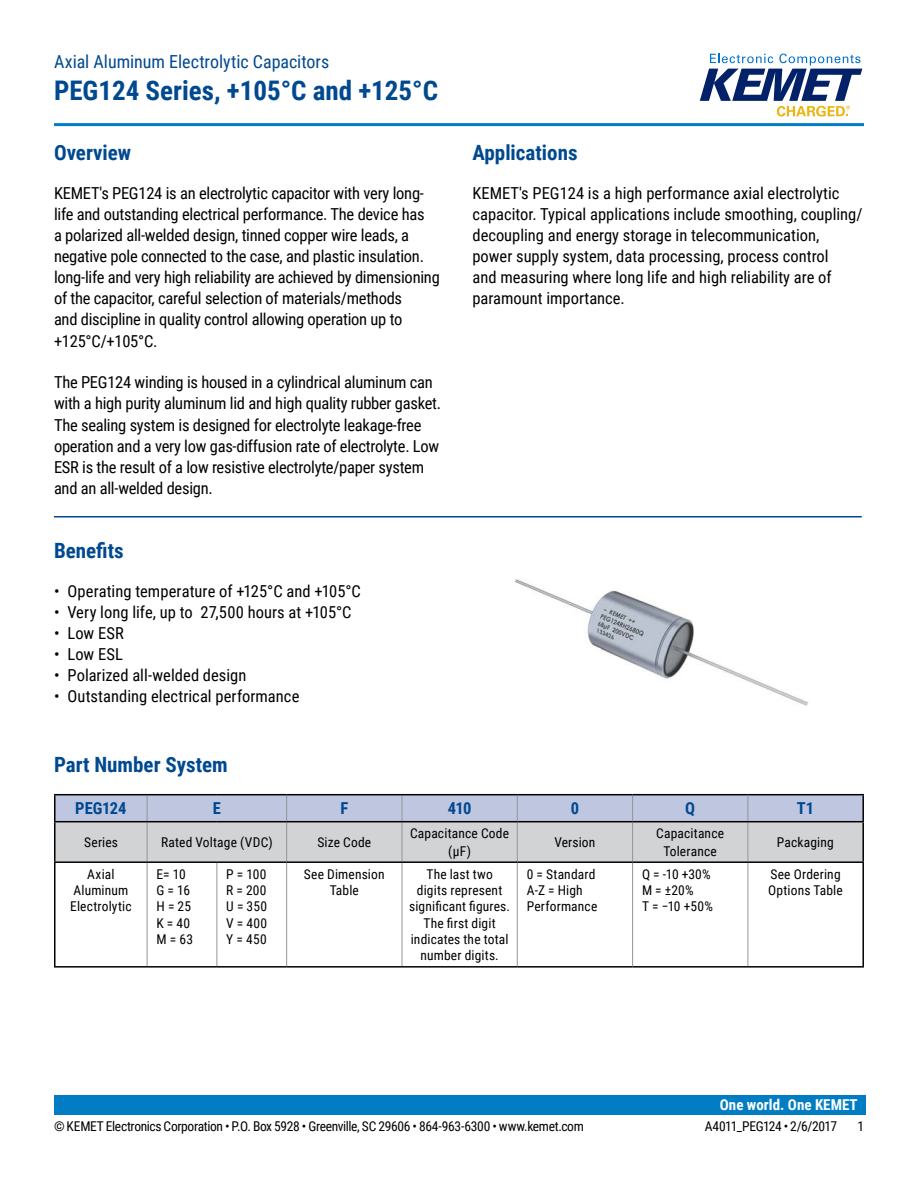
<style>
.page{position:relative;width:918px;height:1188px;background:#fff}
.page>*{position:absolute;margin:0;border:0;box-sizing:border-box;transform-origin:0 0}
.t1{font:700 27px "Roboto Condensed";color:#004990}
.t2{font:700 21px "Roboto Condensed";color:#004990}
.t3{font:18px "Roboto Condensed";color:#004990}
.t4{font:16.5px/21px "Roboto Condensed";letter-spacing:-.015em;color:#000}
.t5{font:16.5px "Roboto Condensed";letter-spacing:.005em;color:#000}
.t6{font:700 16.5px "Roboto Condensed";letter-spacing:-.005em;color:#004990}
.t7{font:700 15px "Roboto Condensed";color:#fff}
.t8{font:13.5px/16.2px "Roboto Condensed";letter-spacing:.01em;color:#000;text-align:center}
.t9{font:13.5px "Roboto Condensed";letter-spacing:-.025em;color:#000}
.t10{font:13.5px "Roboto Condensed";letter-spacing:-.035em;color:#000}
</style>
<div class="page">
<svg style="left:700px;top:54px;width:162px;height:63px"></svg>
<hr style="left:54px;top:123px;width:810px;height:3px;background:#007dc3">
<div style="left:54px;top:1095px;width:811px;height:20px;background:#007dc3"></div>
<hr style="left:54px;top:516px;width:808px;height:2px;background:#004990">
<hr style="left:147px;top:863px;width:1px;height:103px;background:#939598">
<hr style="left:217px;top:863px;width:1px;height:103px;background:#939598">
<hr style="left:54px;top:822px;width:2px;height:39px;background:#000">
<hr style="left:862px;top:822px;width:2px;height:39px;background:#000">
<hr style="left:54px;top:861px;width:93px;height:2px;background:#000">
<hr style="left:54px;top:863px;width:2px;height:103px;background:#000">
<hr style="left:147px;top:861px;width:70px;height:2px;background:#000">
<hr style="left:217px;top:861px;width:70px;height:2px;background:#000">
<hr style="left:517px;top:861px;width:116px;height:2px;background:#000">
<hr style="left:54px;top:966px;width:93px;height:2px;background:#000">
<hr style="left:147px;top:966px;width:70px;height:2px;background:#000">
<hr style="left:217px;top:966px;width:70px;height:2px;background:#000">
<hr style="left:517px;top:966px;width:116px;height:2px;background:#000">
<hr style="left:54px;top:794px;width:93px;height:1px;background:#000">
<hr style="left:54px;top:795px;width:2px;height:26px;background:#000">
<hr style="left:147px;top:794px;width:70px;height:1px;background:#000">
<hr style="left:217px;top:794px;width:70px;height:1px;background:#000">
<hr style="left:287px;top:794px;width:115px;height:1px;background:#000">
<hr style="left:402px;top:794px;width:115px;height:1px;background:#000">
<hr style="left:517px;top:794px;width:116px;height:1px;background:#000">
<hr style="left:633px;top:794px;width:115px;height:1px;background:#000">
<hr style="left:748px;top:794px;width:116px;height:1px;background:#000">
<hr style="left:862px;top:795px;width:2px;height:26px;background:#000">
<hr style="left:54px;top:821px;width:93px;height:1px;background:#000">
<hr style="left:748px;top:821px;width:116px;height:1px;background:#000">
<svg style="left:55px;top:795px;width:808px;height:67px;background:#c2c6d0"></svg>
<hr style="left:633px;top:861px;width:115px;height:2px;background:#000">
<hr style="left:633px;top:966px;width:115px;height:2px;background:#000">
<hr style="left:632px;top:863px;width:1px;height:103px;background:#939598">
<hr style="left:402px;top:861px;width:115px;height:2px;background:#000">
<hr style="left:402px;top:966px;width:115px;height:2px;background:#000">
<hr style="left:517px;top:863px;width:1px;height:103px;background:#939598">
<hr style="left:287px;top:861px;width:115px;height:2px;background:#000">
<hr style="left:287px;top:966px;width:115px;height:2px;background:#000">
<hr style="left:286px;top:863px;width:1px;height:103px;background:#939598">
<hr style="left:402px;top:863px;width:1px;height:103px;background:#939598">
<hr style="left:748px;top:861px;width:116px;height:2px;background:#000">
<hr style="left:862px;top:863px;width:2px;height:103px;background:#000">
<hr style="left:748px;top:966px;width:116px;height:2px;background:#000">
<hr style="left:748px;top:863px;width:1px;height:103px;background:#939598">
<img style="left:515px;top:579px;width:293px;height:127px">
<p class="t3" style="left:54px;top:48px;width:277px">Axial Aluminum Electrolytic Capacitors</p>
<h1 class="t1" style="left:54px;top:71px;width:386px">PEG124 Series, +105°C and +125°C</h1>
<p class="t2" style="left:54px;top:138px;width:79px">Overview</p>
<p class="t4" style="left:54px;top:182px;width:387px">KEMET's PEG124 is an electrolytic capacitor with very long&shy;life and outstanding electrical performance. The device has<br>a polarized all-welded design, tinned copper wire leads, a negative pole connected to the case, and plastic insulation. long-life and very high reliability are achieved by dimensioning of the capacitor, careful selection of materials/methods<br>and discipline in quality control allowing operation up to +125°C/+105°C.</p>
<p class="t4" style="left:54px;top:372px;width:389px">The PEG124 winding is housed in a cylindrical aluminum can with a high purity aluminum lid and high quality rubber gasket.<br>The sealing system is designed for electrolyte leakage-free operation and a very low gas-diffusion rate of electrolyte. Low ESR is the result of a low resistive electrolyte/paper system and an all-welded design.</p>
<p class="t2" style="left:54px;top:536px;width:71px">Benefits</p>
<p class="t5" style="left:54px;top:580px;width:309px">• Operating temperature of +125°C and +105°C</p>
<p class="t5" style="left:54px;top:601px;width:299px">• Very long life, up to 27,500 hours at +105°C</p>
<p class="t4" style="left:54px;top:622px;width:71px">• Low ESR</p>
<p class="t4" style="left:54px;top:643px;width:71px">• Low ESL</p>
<p class="t4" style="left:54px;top:664px;width:194px">• Polarized all-welded design</p>
<p class="t5" style="left:54px;top:685px;width:247px">• Outstanding electrical performance</p>
<p class="t2" style="left:472px;top:138px;width:107px">Applications</p>
<p class="t4" style="left:472px;top:182px;width:392px">KEMET's PEG124 is a high performance axial electrolytic capacitor. Typical applications include smoothing, coupling/ decoupling and energy storage in telecommunication, power supply system, data processing, process control<br>and measuring where long life and high reliability are of paramount importance.</p>
<p class="t2" style="left:54px;top:750px;width:175px">Part Number System</p>
<p class="t6" style="left:75px;top:797px;width:53px">PEG124</p>
<p class="t6" style="left:213px;top:797px;width:10px">E</p>
<p class="t6" style="left:340px;top:797px;width:9px">F</p>
<p class="t6" style="left:448px;top:797px;width:25px">410</p>
<p class="t6" style="left:571px;top:797px;width:10px">0</p>
<p class="t6" style="left:685px;top:797px;width:11px">Q</p>
<p class="t6" style="left:797px;top:797px;width:19px">T1</p>
<p class="t8" style="left:84px;top:834px;width:35px">Series</p>
<p class="t8" style="left:161px;top:834px;width:113px">Rated Voltage (VDC)</p>
<p class="t8" style="left:317px;top:834px;width:55px">Size Code</p>
<p class="t8" style="left:410px;top:824px;width:101px;line-height:18px">Capacitance Code (µF)</p>
<p class="t8" style="left:554px;top:834px;width:43px">Version</p>
<p class="t8" style="left:656px;top:824px;width:69px;line-height:18px">Capacitance<br>Tolerance</p>
<p class="t8" style="left:777px;top:834px;width:58px">Packaging</p>
<p class="t8" style="left:70px;top:866px;width:63px">Axial<br>Aluminum<br>Electrolytic</p>
<p class="t8" style="left:157px;top:866px;width:38px;text-align:left">E= 10<br>G = 16<br>H = 25<br>K = 40<br>M = 63</p>
<p class="t8" style="left:226px;top:866px;width:42px;text-align:justify">P = 100<br>R = 200<br>U = 350<br>V = 400<br>Y = 450</p>
<p class="t8" style="left:304px;top:866px;width:82px">See Dimension<br>Table</p>
<p class="t8" style="left:409px;top:866px;width:103px">The last two<br>digits represent significant figures.<br>The first digit indicates the total number digits.</p>
<p class="t8" style="left:527px;top:866px;width:72px;text-align:left">0 = Standard<br>A-Z = High<br>Performance</p>
<p class="t8" style="left:642px;top:866px;width:72px;text-align:left">Q = -10 +30%<br>M = ±20%<br>T = −10 +50%</p>
<p class="t8" style="left:768px;top:866px;width:76px;text-align:left">See Ordering<br>Options Table</p>
<p class="t7" style="left:720px;top:1094px;width:139px">One world. One KEMET</p>
<p class="t9" style="left:54px;top:1116px;width:531px">© KEMET Electronics Corporation • P.O. Box 5928 • Greenville, SC 29606 • 864-963-6300 • www.kemet.com</p>
<p class="t10" style="left:705px;top:1116px;width:134px">A4011_PEG124 • 2/6/2017</p>
<p class="t8" style="left:857px;top:1117px;width:8px">1</p>
</div>
